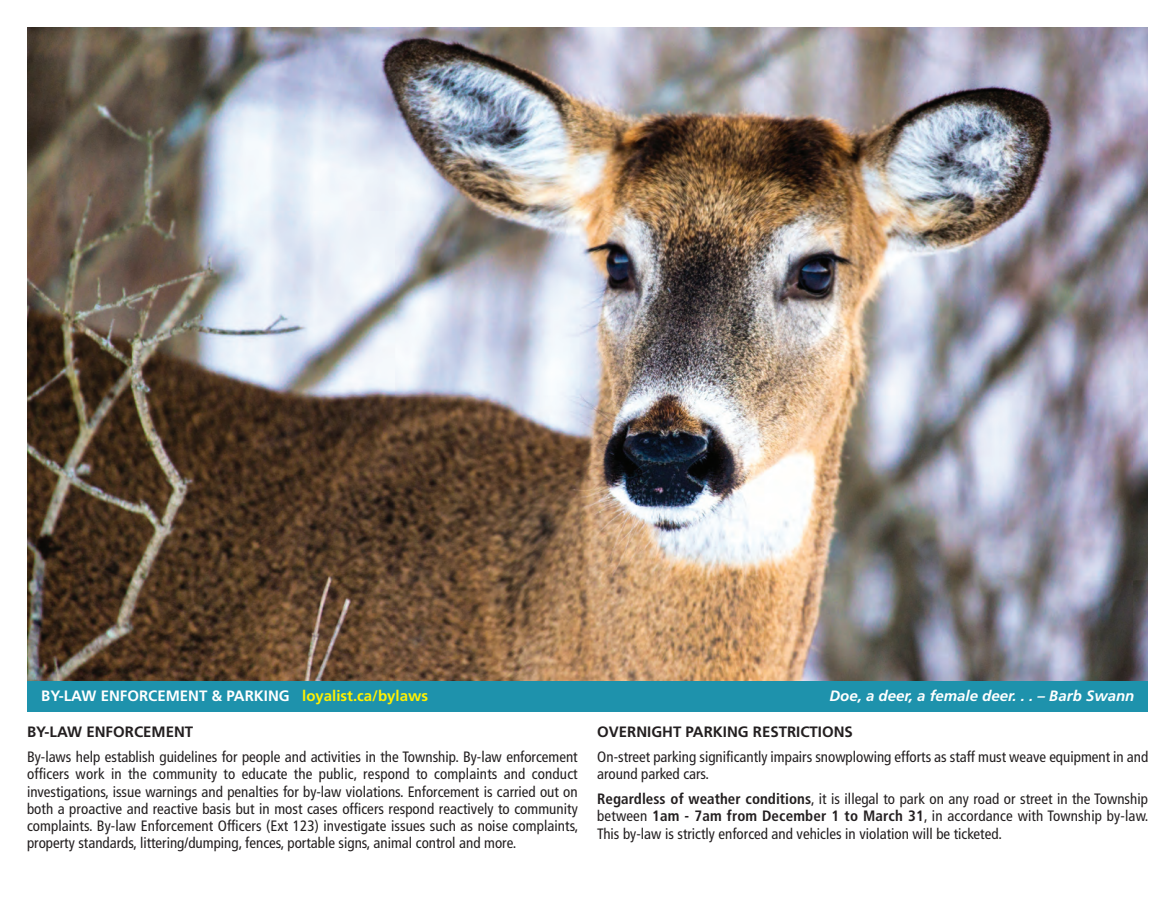
<style>
.page{position:relative;width:1175px;height:905px;background:#fff}
.page>*{position:absolute;margin:0;border:0;box-sizing:border-box;transform-origin:0 0}
.t1{font:condensed 15px/17.2px "Frutiger LT Std";color:#231f20;text-align:justify}
.t2{font:700 15px "Frutiger LT Std";color:#231f20}
.t3{font:700 15px "Frutiger LT Std";color:#fff}
.t4{font:italic 700 15px "Frutiger LT Std";color:#fff}
.s1{color:#fff101}
.s2{font-weight:700}
</style>
<div class="page">
<img style="left:27px;top:27px;width:1121px;height:662px">
<div style="left:27px;top:681px;width:1120px;height:30px;background:#1e92ac"></div>
<p class="t3" style="left:41px;top:689px;width:388px">BY-LAW ENFORCEMENT &amp; PARKING <span class="s1">loyalist.ca/bylaws</span></p>
<p class="t4" style="left:829px;top:689px;width:306px">Doe, a deer, a female deer. . . – Barb Swann</p>
<p class="t2" style="left:27px;top:726px;width:168px">BY-LAW ENFORCEMENT</p>
<p class="t1" style="left:27px;top:749px;width:553px">By-laws help establish guidelines for people and activities in the Township. By-law enforcement officers work in the community to educate the public, respond to complaints and conduct investigations, issue warnings and penalties for by-law violations. Enforcement is carried out on both a proactive and reactive basis but in most cases officers respond reactively to community complaints. By-law Enforcement Officers (Ext 123) investigate issues such as noise complaints, property standards, littering/dumping, fences, portable signs, animal control and more.</p>
<p class="t2" style="left:597px;top:726px;width:257px">OVERNIGHT PARKING RESTRICTIONS</p>
<p class="t1" style="left:597px;top:749px;width:552px">On-street parking significantly impairs snowplowing efforts as staff must weave equipment in and around parked cars.</p>
<p class="t1" style="left:597px;top:791px;width:553px"><span class="s2">Regardless of weather conditions</span>, it is illegal to park on any road or street in the Township between <span class="s2">1am - 7am from December 1 to March 31</span>, in accordance with Township by-law.<br>This by-law is strictly enforced and vehicles in violation will be ticketed.</p>
</div>
